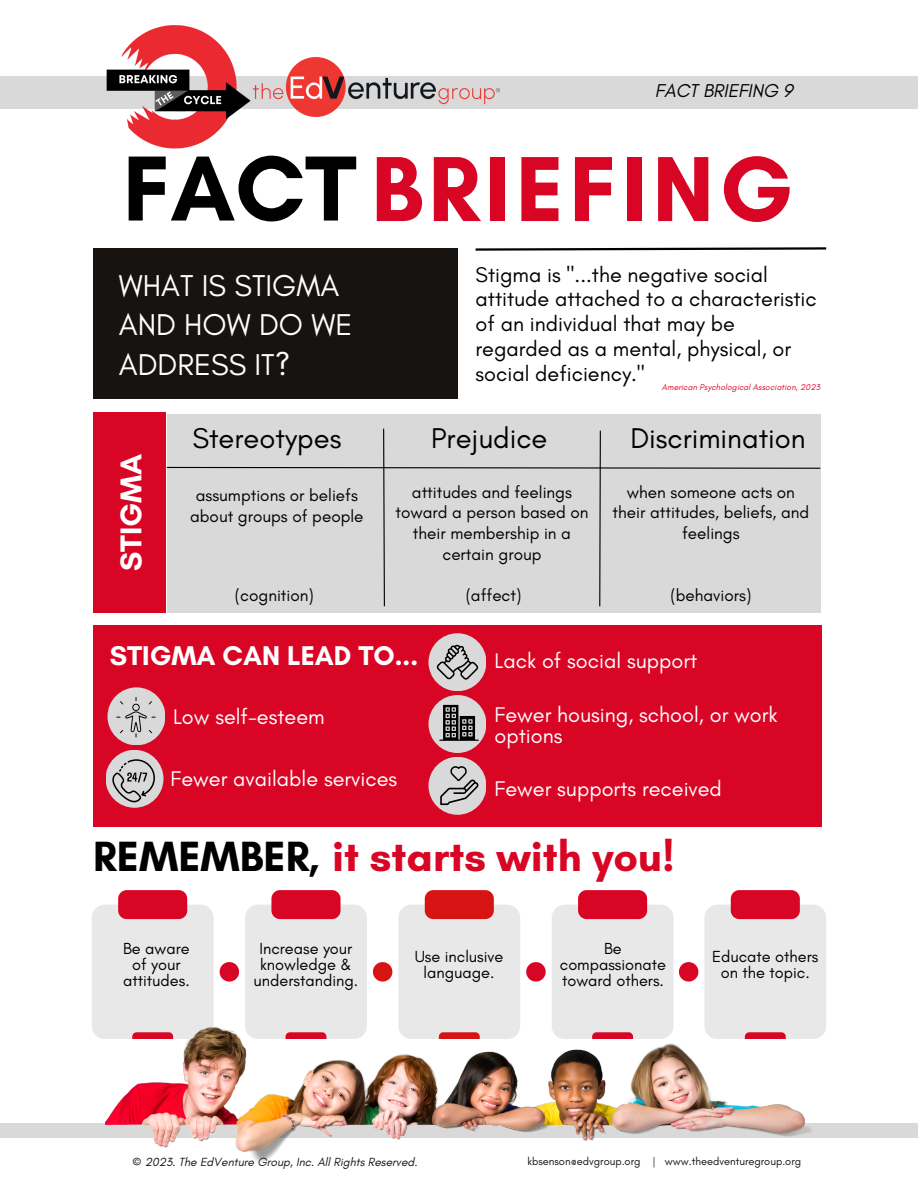
<style>
.page{position:relative;width:918px;height:1188px;background:#fff}
.page>*{position:absolute;margin:0;border:0;box-sizing:border-box;transform-origin:0 0}
.t1{font:700 94.05px "Glacial Indifference";letter-spacing:.055em;color:#d90524}
.t2{font:700 43.05px "Glacial Indifference";color:#d90524}
.t3{font:30.6px "Glacial Indifference";color:#fff}
.t4{font:700 30.6px "Glacial Indifference";color:#fff}
.t5{font:29.1px "Glacial Indifference";color:#000}
.t6{font:700 27.6px "Glacial Indifference";color:#fff}
.t7{font:21.6px/24.8px "Glacial Indifference";color:#000}
.t8{font:21.6px/20.9px "Glacial Indifference";color:#fff}
.t9{font:italic 18.9px "Glacial Indifference";color:#000}
.t10{font:17.1px/20.9px "Glacial Indifference";color:#000;text-align:center}
.t11{font:16.35px/15.9px "Glacial Indifference";color:#000;text-align:center}
.t12{font:italic 12px "Glacial Indifference";color:#171310}
.t13{font:11.1px "Glacial Indifference";color:#171310}
.t14{font:italic 8.55px "Glacial Indifference";letter-spacing:.01em;color:#d90524}
.s1{color:#000}
</style>
<div class="page">
<div style="left:94px;top:248px;width:364px;height:151px;background:#171310"></div>
<div style="left:0;top:76px;width:918px;height:32px;background:#d9d9d9"></div>
<svg style="left:475px;top:247px;width:352px;height:4px"></svg>
<img style="left:103px;top:25px;width:150px;height:124px">
<div style="left:0;top:1124px;width:918px;height:14px;background:#d9d9d9"></div>
<img style="left:254px;top:57px;width:245px;height:60px">
<div style="left:93px;top:625px;width:729px;height:201px;background:#d90524"></div>
<div style="left:93px;top:413px;width:72px;height:200px;background:#d90524"></div>
<div style="left:167px;top:414px;width:653px;height:199px;background:#d9d9d9"></div>
<svg style="left:166px;top:428px;width:655px;height:179px"></svg>
<div style="left:107px;top:687px;width:58px;height:58px;background:#d9d9d9;border-radius:50%"></div>
<svg style="left:116px;top:697px;width:40px;height:40px"></svg>
<div style="left:106px;top:750px;width:58px;height:58px;background:#d9d9d9;border-radius:50%"></div>
<svg style="left:112px;top:759px;width:43px;height:43px"></svg>
<div style="left:428px;top:633px;width:58px;height:58px;background:#d9d9d9;border-radius:50%"></div>
<svg style="left:437px;top:645px;width:41px;height:35px"></svg>
<div style="left:428px;top:695px;width:58px;height:58px;background:#d9d9d9;border-radius:50%"></div>
<svg style="left:439px;top:705px;width:40px;height:36px"></svg>
<div style="left:428px;top:757px;width:58px;height:58px;background:#d9d9d9;border-radius:50%"></div>
<svg style="left:440px;top:766px;width:38px;height:39px"></svg>
<svg style="left:245px;top:890px;width:122px;height:134px;background:#e7ced2"></svg>
<svg style="left:398px;top:890px;width:122px;height:134px;background:#e7d0d0"></svg>
<svg style="left:552px;top:890px;width:121px;height:134px;background:#e7ced1"></svg>
<svg style="left:92px;top:890px;width:122px;height:149px;background:#e7ced2"></svg>
<svg style="left:373px;top:962px;width:19px;height:20px"></svg>
<svg style="left:220px;top:962px;width:19px;height:20px"></svg>
<svg style="left:526px;top:962px;width:20px;height:20px"></svg>
<svg style="left:704px;top:890px;width:122px;height:149px;background:#e7ced2"></svg>
<svg style="left:679px;top:962px;width:19px;height:20px"></svg>
<img style="left:106px;top:1024px;width:707px;height:138px">
<p class="t9" style="left:655px;top:79px;width:140px">FACT BRIEFING 9</p>
<p class="t1" style="left:123px;top:132px;width:671px"><span class="s1">FACT</span>BRIEFING</p>
<p class="t3" style="left:119px;top:267px;width:222px">WHAT IS STIGMA</p>
<p class="t3" style="left:119px;top:306px;width:235px">AND HOW DO WE</p>
<p class="t3" style="left:119px;top:346px;width:173px">ADDRESS IT?</p>
<p class="t7" style="left:476px;top:262px;width:343px">Stigma is "...the negative social attitude attached to a characteristic of an individual that may be regarded as a mental, physical, or social deficiency."</p>
<p class="t14" style="left:662px;top:382px;width:160px">American Psychological Association, 2023</p>
<p class="t4" style="left:112px;top:571px;width:119px;rotate:-90deg">STIGMA</p>
<p class="t5" style="left:192px;top:421px;width:151px">Stereotypes</p>
<p class="t5" style="left:431px;top:421px;width:118px">Prejudice</p>
<p class="t5" style="left:630px;top:421px;width:177px">Discrimination</p>
<p class="t10" style="left:395px;top:481px;width:195px">attitudes and feelings toward a person based on their membership in a certain group</p>
<p class="t10" style="left:190px;top:484px;width:175px">assumptions or beliefs about groups of people</p>
<p class="t10" style="left:613px;top:481px;width:198px">when someone acts on their attitudes, beliefs, and feelings</p>
<p class="t10" style="left:235px;top:585px;width:80px">(cognition)</p>
<p class="t10" style="left:466px;top:585px;width:57px">(affect)</p>
<p class="t10" style="left:671px;top:585px;width:82px">(behaviors)</p>
<p class="t6" style="left:110px;top:639px;width:310px">STIGMA CAN LEAD TO...</p>
<p class="t8" style="left:173px;top:706px;width:153px">Low self-esteem</p>
<p class="t8" style="left:171px;top:768px;width:228px">Fewer available services</p>
<p class="t8" style="left:495px;top:650px;width:204px">Lack of social support</p>
<p class="t8" style="left:495px;top:704px;width:285px">Fewer housing, school, or work options</p>
<p class="t8" style="left:495px;top:778px;width:229px">Fewer supports received</p>
<p class="t2" style="left:93px;top:830px;width:583px"><span class="s1">REMEMBER,</span> it starts with you!</p>
<p class="t11" style="left:123px;top:940px;width:68px">Be aware of your attitudes.</p>
<p class="t11" style="left:415px;top:948px;width:90px">Use inclusive</p>
<p class="t11" style="left:254px;top:940px;width:106px">Increase your knowledge &amp; understanding.</p>
<p class="t11" style="left:424px;top:964px;width:72px">language.</p>
<p class="t11" style="left:560px;top:940px;width:108px">Be compassionate toward others.</p>
<p class="t11" style="left:712px;top:948px;width:108px">Educate others</p>
<p class="t11" style="left:721px;top:964px;width:90px">on the topic.</p>
<p class="t12" style="left:132px;top:1155px;width:287px">© 2023. The EdVenture Group, Inc. All Rights Reserved.</p>
<p class="t13" style="left:527px;top:1155px;width:275px">kbsenson@edvgroup.org | www.theedventuregroup.org</p>
</div>
